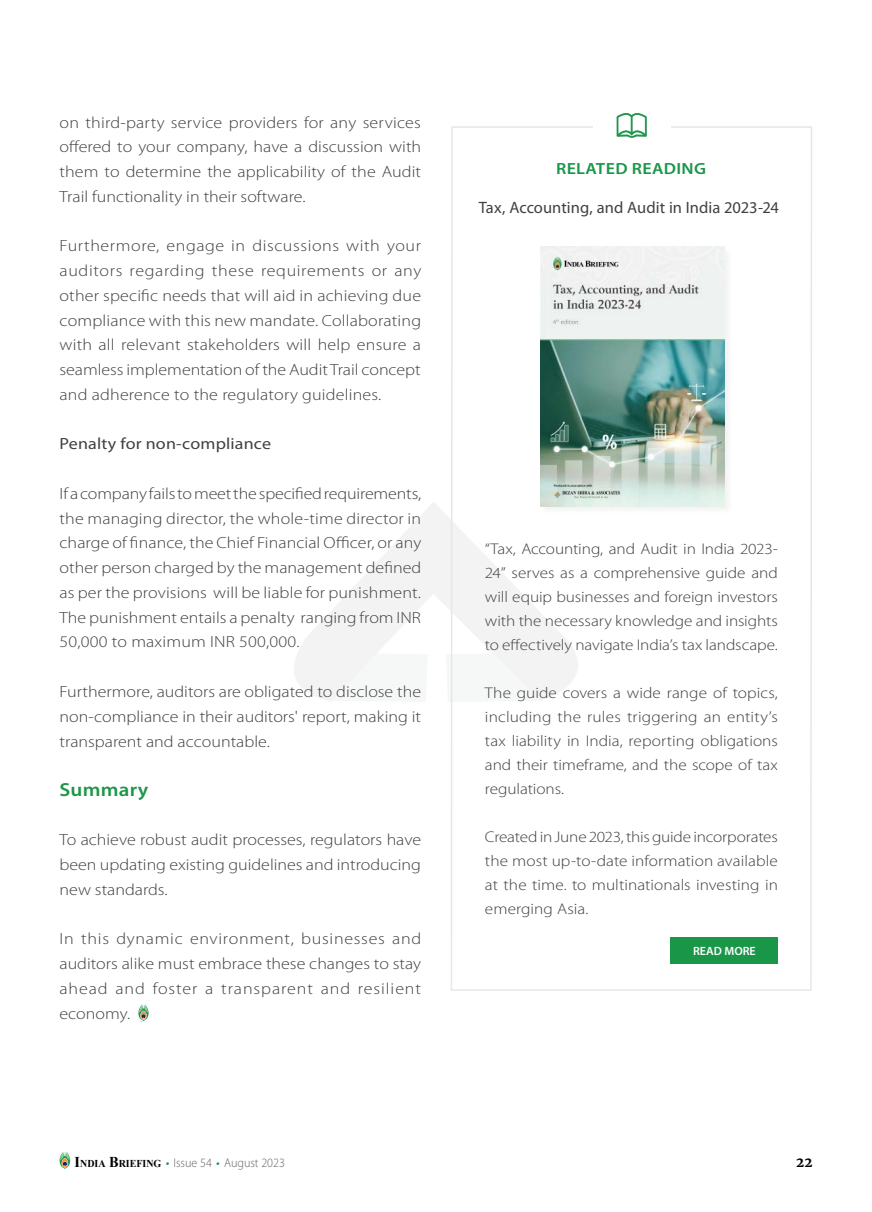
<style>
.page{position:relative;width:872px;height:1212px;background:#fff}
.page>*{position:absolute;margin:0;border:0;box-sizing:border-box;transform-origin:0 0}
.t1{font:600 18.9px "Myriad Pro";letter-spacing:.01em;color:#1d9649;scale:1.11 1}
.t2{font:16.5px "Myriad Pro";letter-spacing:.005em;color:#414042}
.t3{font:300 16.2px/24.8px "Myriad Pro";color:#414042;text-align:justify;scale:1.11 1}
.t4{font:16.2px "Myriad Pro";letter-spacing:.01em;color:#414042;scale:1.11 1}
.t5{font:600 16.2px "Myriad Pro";letter-spacing:.02em;color:#1a9649;scale:1.11 1}
.t6{font:300 15.6px/24px "Myriad Pro";color:#414042;text-align:justify;scale:1.11 1}
.t7{font:700 13.5px "Merriweather";color:#000}
.t8{font:300 12.75px "Myriad Pro";color:#636466;scale:.95 1}
.t9{font:600 12px "Myriad Pro";color:#fff}
.s1{font-family:"Times New Roman";font-weight:700;font-size:15px;color:#000}
.s2{font-family:"Times New Roman";font-weight:700;font-size:10.5px;color:#000}
.s3{font-family:"Merriweather";font-weight:700;font-size:15px;color:#1c9447}
</style>
<div class="page">
<svg style="left:294px;top:502px;width:156px;height:199px;fill:#f6f7f7"></svg>
<svg style="left:59px;top:1151px;width:11px;height:18px"></svg>
<svg style="left:138px;top:1004px;width:11px;height:17px"></svg>
<svg style="left:450px;top:126px;width:362px;height:865px"></svg>
<div style="left:593px;top:99px;width:77px;height:53px;background:#fff"></div>
<svg style="left:616px;top:113px;width:30px;height:25px"></svg>
<div style="left:540px;top:246px;width:193px;height:269px;background:#000;opacity:.05"></div>
<img style="left:540px;top:247px;width:184px;height:259px">
<p class="t3" style="left:60px;top:110px;width:327px">on third-party service providers for any services offered to your company, have a discussion with them to determine the applicability of the Audit Trail functionality in their software.</p>
<p class="t3" style="left:60px;top:233px;width:327px">Furthermore, engage in discussions with your auditors regarding these requirements or any other specific needs that will aid in achieving due compliance with this new mandate. Collaborating with all relevant stakeholders will help ensure a seamless implementation of the Audit Trail concept and adherence to the regulatory guidelines.</p>
<p class="t4" style="left:60px;top:434px;width:192px">Penalty for non-compliance</p>
<p class="t3" style="left:60px;top:481px;width:327px">If a company fails to meet the specified requirements, the managing director, the whole-time director in charge of finance, the Chief Financial Officer, or any other person charged by the management defined as per the provisions will be liable for punishment.<br>The punishment entails a penalty ranging from INR 50,000 to maximum INR 500,000.</p>
<p class="t3" style="left:60px;top:679px;width:327px">Furthermore, auditors are obligated to disclose the non-compliance in their auditors' report, making it transparent and accountable.</p>
<p class="t1" style="left:60px;top:777px;width:82px">Summary</p>
<p class="t3" style="left:60px;top:827px;width:327px">To achieve robust audit processes, regulators have been updating existing guidelines and introducing new standards.</p>
<p class="t3" style="left:60px;top:926px;width:327px">In this dynamic environment, businesses and auditors alike must embrace these changes to stay ahead and foster a transparent and resilient economy.</p>
<p class="t5" style="left:556px;top:158px;width:137px">RELATED READING</p>
<p class="t2" style="left:479px;top:197px;width:302px">Tax, Accounting, and Audit in India 2023-24</p>
<p class="t6" style="left:485px;top:537px;width:265px">“Tax, Accounting, and Audit in India 2023- 24” serves as a comprehensive guide and will equip businesses and foreign investors with the necessary knowledge and insights to effectively navigate India’s tax landscape.</p>
<p class="t6" style="left:485px;top:681px;width:265px">The guide covers a wide range of topics, including the rules triggering an entity’s tax liability in India, reporting obligations and their timeframe, and the scope of tax regulations.</p>
<p class="t6" style="left:485px;top:825px;width:265px">Created in June 2023, this guide incorporates the most up-to-date information available at the time. to multinationals investing in emerging Asia.</p>
<p class="t9" style="left:693px;top:943px;width:64px">READ MORE</p>
<p class="t8" style="left:75px;top:1155px;width:223px"><span class="s1">I</span><span class="s2">NDIA</span> <span class="s1">B</span><span class="s2">RIEFING</span> <span class="s3">·</span> Issue 54 <span class="s3">·</span> August 2023</p>
<p class="t7" style="left:796px;top:1154px;width:18px">22</p>
</div>
